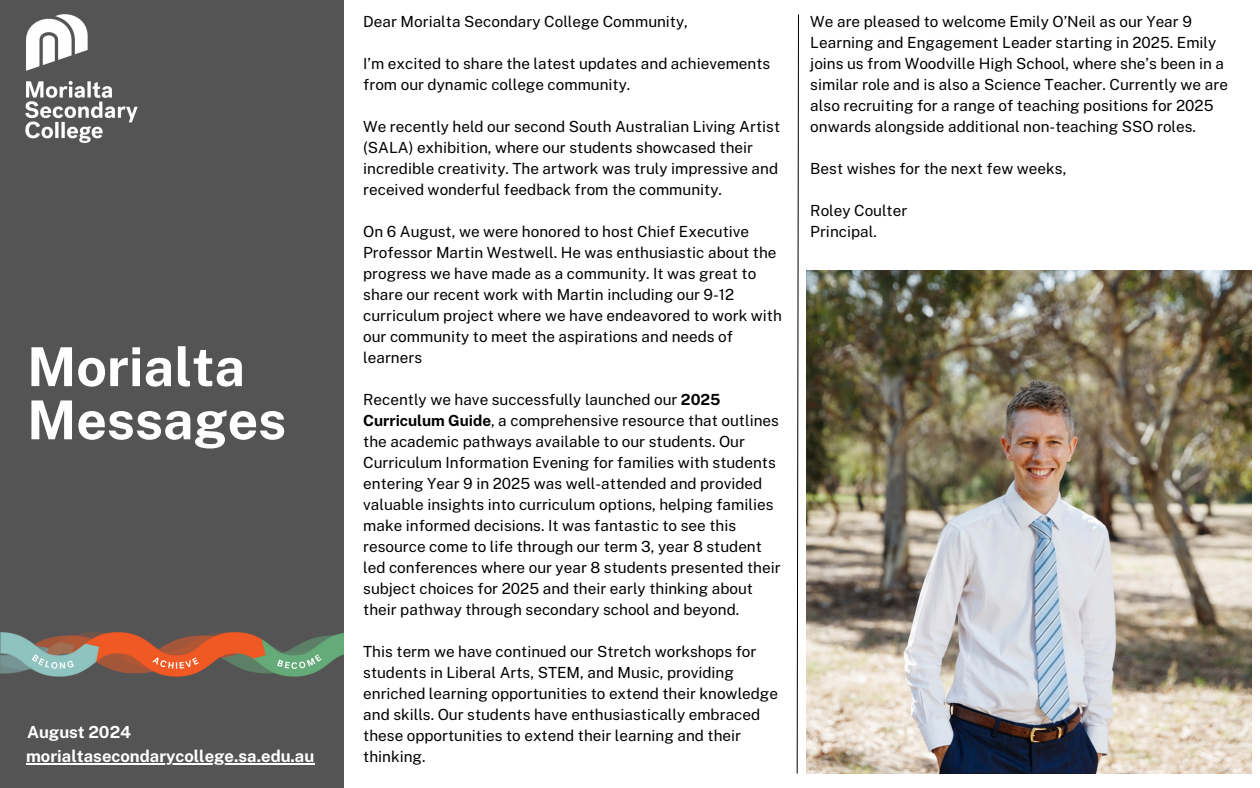
<style>
.page{position:relative;width:1260px;height:788px;background:#fff}
.page>*{position:absolute;margin:0;border:0;box-sizing:border-box;transform-origin:0 0}
.t1{font:700 53.73px/53.2px "Public Sans";color:#fff}
.t2{font:700 16.62px "Public Sans";color:#fff}
.t3{font:15.31px/21px "Public Sans";color:#000}
.s1{font-weight:700}
</style>
<div class="page">
<div style="left:0;top:0;width:344px;height:787px;background:#545454"></div>
<img style="left:25px;top:14px;width:113px;height:129px">
<img style="left:0;top:632px;width:344px;height:45px">
<svg style="left:797px;top:14px;width:2px;height:760px"></svg>
<img style="left:807px;top:270px;width:445px;height:503px">
<hr style="left:26px;top:763px;width:288px;height:1px;background:#fff">
<p class="t1" style="left:27px;top:340px;width:261px">Morialta<br>Messages</p>
<p class="t2" style="left:27px;top:721px;width:106px">August 2024</p>
<p class="t2" style="left:26px;top:746px;width:290px">morialtasecondarycollege.sa.edu.au</p>
<p class="t3" style="left:363px;top:11px;width:326px">Dear Morialta Secondary College Community,</p>
<p class="t3" style="left:363px;top:53px;width:409px">I’m excited to share the latest updates and achievements from our dynamic college community.</p>
<p class="t3" style="left:363px;top:116px;width:419px">We recently held our second South Australian Living Artist (SALA) exhibition, where our students showcased their incredible creativity. The artwork was truly impressive and received wonderful feedback from the community.</p>
<p class="t3" style="left:363px;top:221px;width:420px">On 6 August, we were honored to host Chief Executive Professor Martin Westwell. He was enthusiastic about the progress we have made as a community. It was great to share our recent work with Martin including our 9-12 curriculum project where we have endeavored to work with our community to meet the aspirations and needs of learners</p>
<p class="t3" style="left:363px;top:389px;width:419px">Recently we have successfully launched our <span class="s1">2025<br>Curriculum Guide</span>, a comprehensive resource that outlines the academic pathways available to our students. Our Curriculum Information Evening for families with students entering Year 9 in 2025 was well-attended and provided valuable insights into curriculum options, helping families make informed decisions. It was fantastic to see this resource come to life through our term 3, year 8 student led conferences where our year 8 students presented their subject choices for 2025 and their early thinking about their pathway through secondary school and beyond.</p>
<p class="t3" style="left:363px;top:641px;width:416px">This term we have continued our Stretch workshops for students in Liberal Arts, STEM, and Music, providing enriched learning opportunities to extend their knowledge and skills. Our students have enthusiastically embraced these opportunities to extend their learning and their thinking.</p>
<p class="t3" style="left:810px;top:11px;width:419px">We are pleased to welcome Emily O’Neil as our Year 9<br>Learning and Engagement Leader starting in 2025. Emily joins us from Woodville High School, where she’s been in a similar role and is also a Science Teacher. Currently we are also recruiting for a range of teaching positions for 2025 onwards alongside additional non-teaching SSO roles.</p>
<p class="t3" style="left:810px;top:158px;width:258px">Best wishes for the next few weeks,</p>
<p class="t3" style="left:810px;top:200px;width:98px">Roley Coulter</p>
<p class="t3" style="left:810px;top:221px;width:68px">Principal.</p>
</div>
